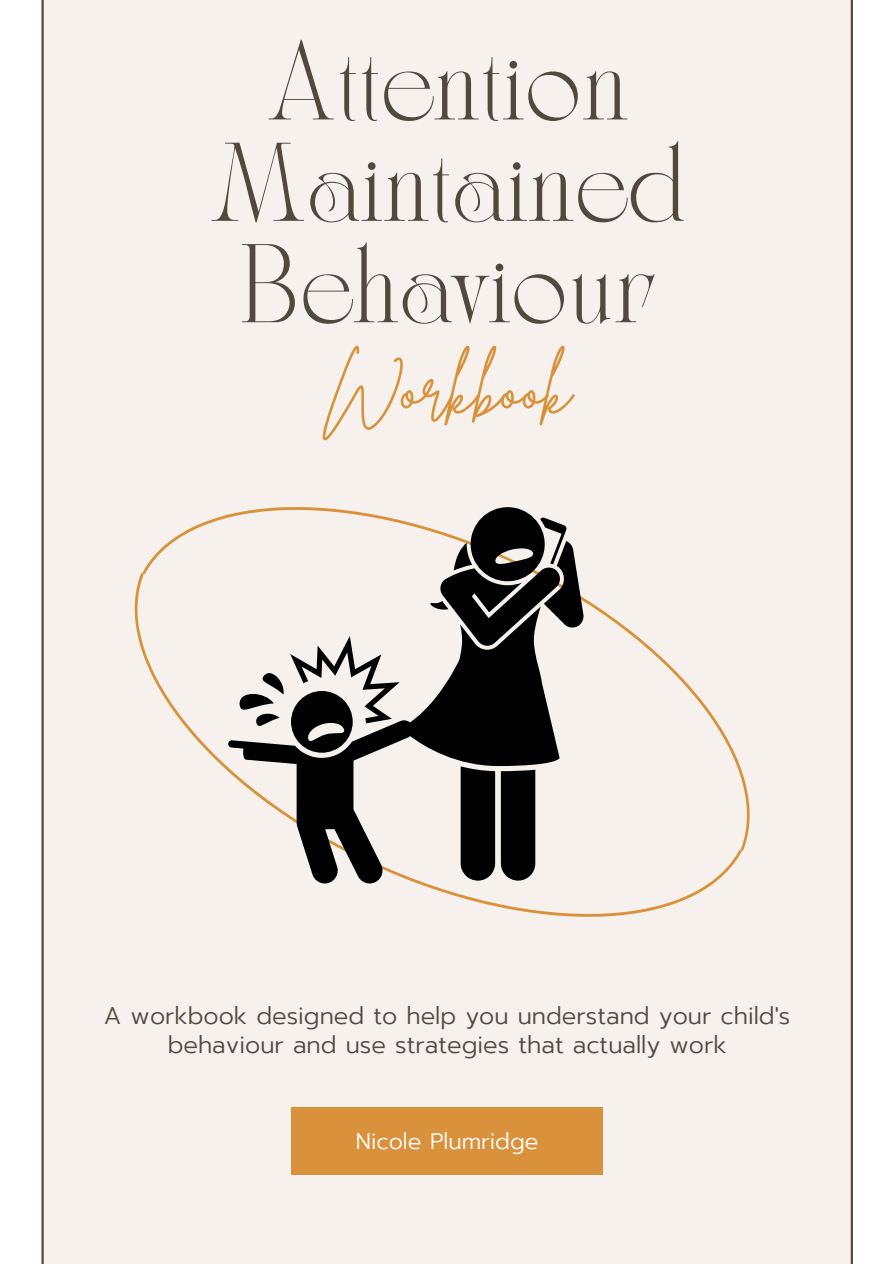
<style>
.page{position:relative;width:894px;height:1264px;background:#fff}
.page>*{position:absolute;margin:0;border:0;box-sizing:border-box;transform-origin:0 0}
.t1{font:78px/101.4px "TAN Nightingale";color:#51483e;text-align:center}
.t2{font:67.5px "Brittany Signature";color:#d9923b}
.t3{font:300 24px/28.2px "Prompt";color:#51483e;text-align:center}
.t4{font:300 22.5px "Prompt";color:#fff}
</style>
<div class="page">
<div style="left:0;top:0;width:893px;height:1263px;background:#f6f1ed"></div>
<div style="left:850px;top:0;width:43px;height:1263px;background:#fff"></div>
<div style="left:0;top:0;width:44px;height:1263px;background:#fff"></div>
<hr style="left:41px;top:0;width:3px;height:1263px;background:#51483e">
<hr style="left:850px;top:0;width:2px;height:1263px;background:#51483e">
<svg style="left:142px;top:507px;width:608px;height:344px"></svg>
<svg style="left:134px;top:573px;width:608px;height:344px"></svg>
<div style="left:292px;top:1107px;width:310px;height:68px;background:#d9923b"></div>
<svg style="left:426px;top:507px;width:158px;height:138px"></svg>
<svg style="left:228px;top:606px;width:331px;height:277px"></svg>
<svg style="left:239px;top:636px;width:160px;height:116px"></svg>
<p class="t1" style="left:266px;top:46px;width:363px">Attention</p>
<p class="t1" style="left:209px;top:147px;width:477px">Maintained<br>Behaviour</p>
<p class="t2" style="left:323px;top:345px;width:250px">Workbook</p>
<p class="t3" style="left:104px;top:1002px;width:687px">A workbook designed to help you understand your child's behaviour and use strategies that actually work</p>
<p class="t4" style="left:355px;top:1124px;width:184px">Nicole Plumridge</p>
</div>
